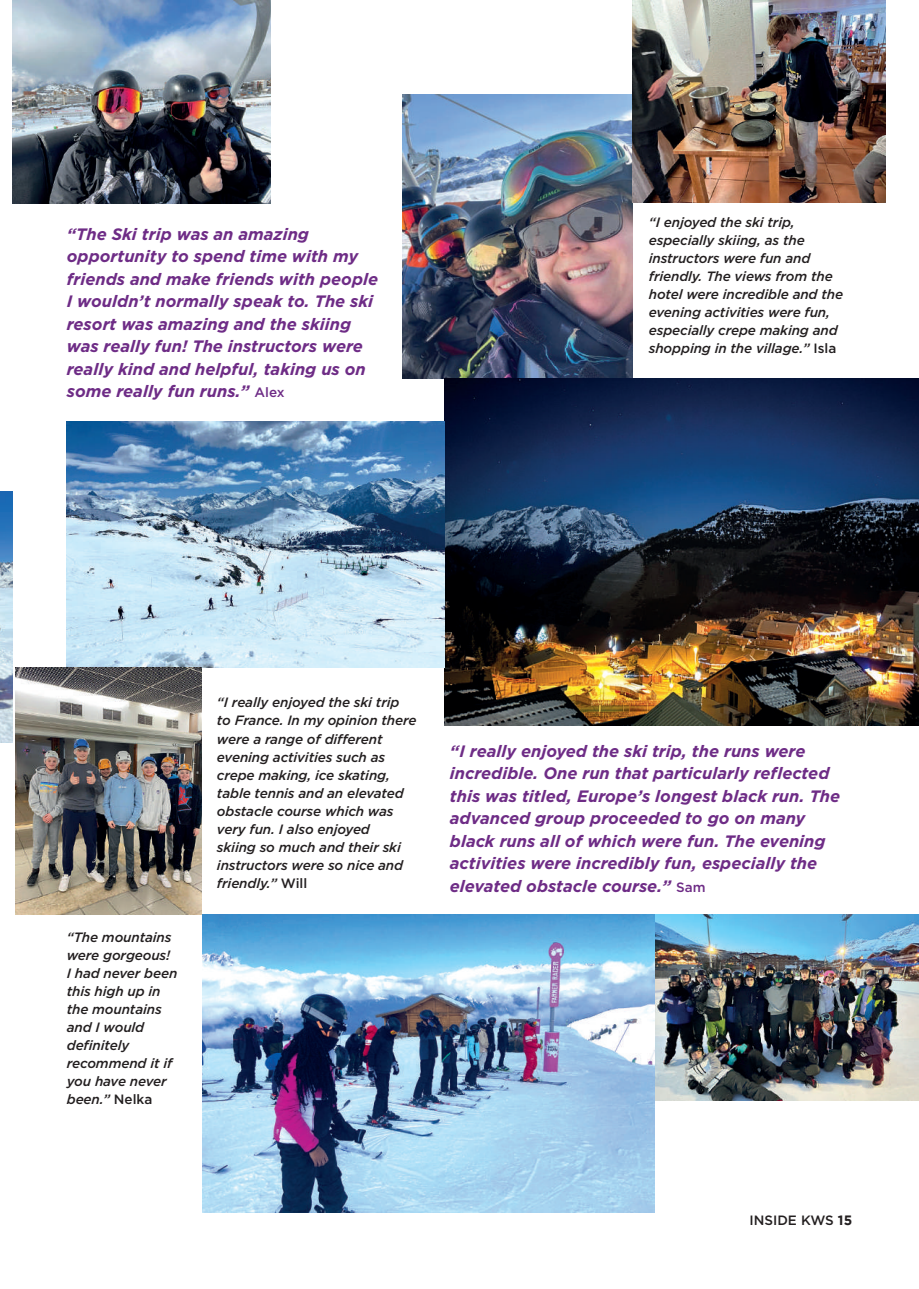
<style>
.page{position:relative;width:919px;height:1289px;background:#fff}
.page>*{position:absolute;margin:0;border:0;box-sizing:border-box;transform-origin:0 0}
.t1{font:italic 700 16.5px/22.5px "Gotham";color:#6e2c86}
.t2{font:italic 500 13.5px/18px "Gotham";letter-spacing:-.01em;color:#231f20}
.t3{font:500 13.5px "Gotham";color:#231f20}
.s1{font-weight:500;font-style:normal;font-size:13.5px}
.s2{font-style:normal}
.s3{font-weight:700}
</style>
<div class="page">
<img style="left:0;top:491px;width:13px;height:251px">
<img style="left:13px;top:0;width:258px;height:203px">
<img style="left:402px;top:95px;width:230px;height:283px">
<img style="left:444px;top:378px;width:474px;height:347px">
<img style="left:67px;top:421px;width:377px;height:246px">
<img style="left:654px;top:914px;width:264px;height:186px">
<img style="left:16px;top:668px;width:185px;height:246px">
<img style="left:202px;top:914px;width:452px;height:297px">
<img style="left:632px;top:0;width:253px;height:202px">
<p class="t1" style="left:67px;top:222px;width:313px">“The Ski trip was an amazing opportunity to spend time with my friends and make friends with people I wouldn’t normally speak to. The ski resort was amazing and the skiing was really fun! The instructors were really kind and helpful, taking us on some really fun runs.” <span class="s1">Alex</span></p>
<p class="t2" style="left:648px;top:213px;width:196px">“I enjoyed the ski trip, especially skiing, as the instructors were fun and friendly. The views from the hotel were incredible and the evening activities were fun, especially crepe making and shopping in the village.” <span class="s2">Isla</span></p>
<p class="t2" style="left:67px;top:927px;width:112px">“The mountains were gorgeous!<br>I had never been this high up in the mountains and I would definitely recommend it if you have never been.” <span class="s2">Nelka</span></p>
<p class="t2" style="left:217px;top:693px;width:201px">“I really enjoyed the ski trip to France. In my opinion there were a range of different evening activities such as crepe making, ice skating, table tennis and an elevated obstacle course which was very fun. I also enjoyed<br>skiing so much and their ski instructors were so nice and friendly.” <span class="s2">Will</span></p>
<p class="t1" style="left:450px;top:739px;width:392px">“I really enjoyed the ski trip, the runs were incredible. One run that particularly reflected this was titled, Europe’s longest black run. The advanced group proceeded to go on many black runs all of which were fun. The evening activities were incredibly fun, especially the elevated obstacle course.” <span class="s1">Sam</span></p>
<p class="t3" style="left:749px;top:1212px;width:104px">INSIDE KWS <span class="s3">15</span></p>
</div>
